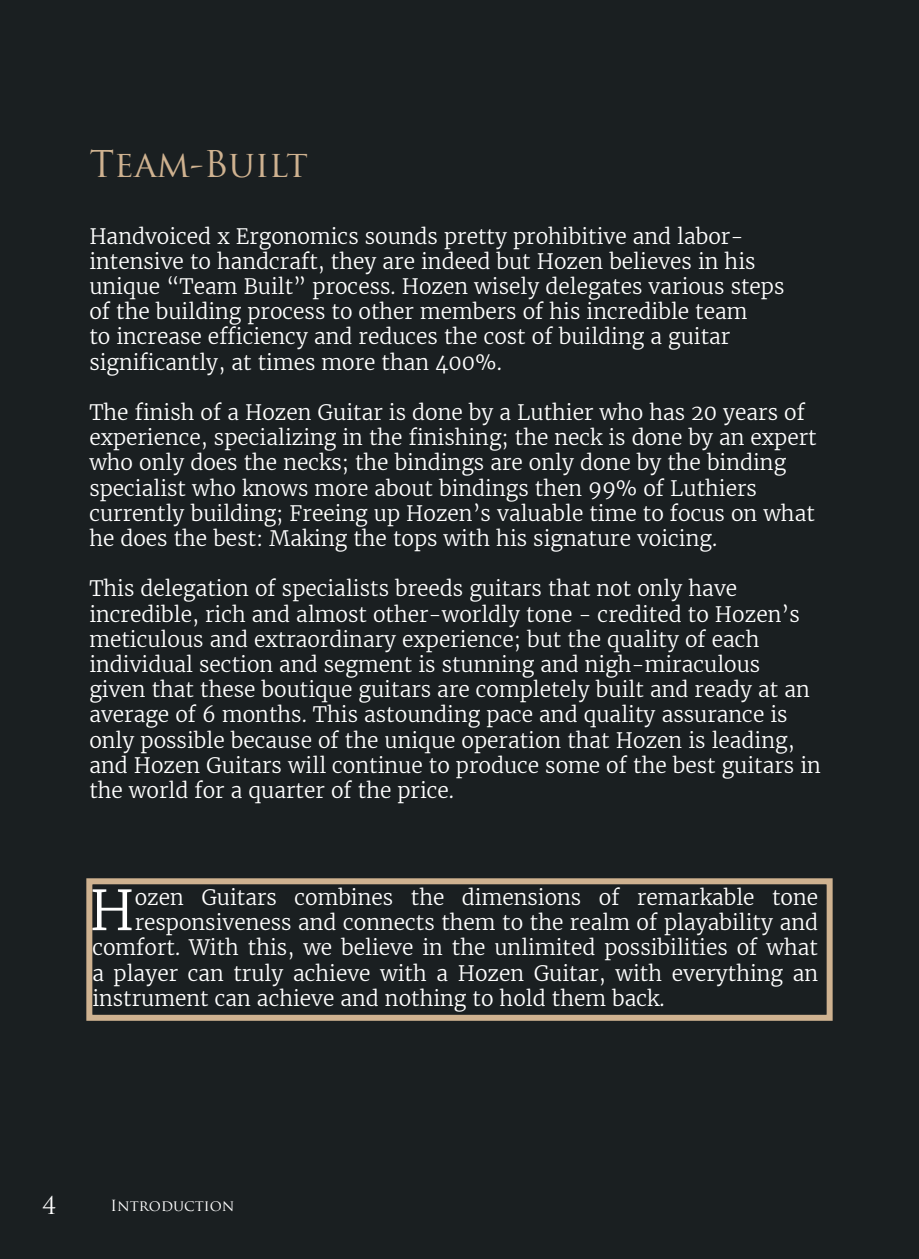
<style>
.page{position:relative;width:919px;height:1259px;background:#fff}
.page>*{position:absolute;margin:0;border:0;box-sizing:border-box;transform-origin:0 0}
.t1{font:300 54.9px "Merriweather";color:#fff}
.t2{font:36px "Trajan Pro";color:#cfb290}
.t3{font:24px "Trajan Pro";color:#fff}
.t4{font:300 21px/25.2px "Merriweather";color:#fff}
.t5{font:15px "Trajan Pro";color:#fff}
</style>
<div class="page">
<div style="left:0;top:0;width:918px;height:1259px;background:#1a1f21"></div>
<div style="left:86px;top:878px;width:746px;height:142px;border:6px solid #cfb290"></div>
<h2 class="t2" style="left:89px;top:141px;width:220px">Team-Built</h2>
<p class="t4" style="left:89px;top:223px;width:696px">Handvoiced x Ergonomics sounds pretty prohibitive and labor&shy;intensive to handcraft, they are indeed but Hozen believes in his unique “Team Built” process. Hozen wisely delegates various steps of the building process to other members of his incredible team<br>to increase efficiency and reduces the cost of building a guitar significantly, at times more than 400%.</p>
<p class="t4" style="left:89px;top:400px;width:728px">The finish of a Hozen Guitar is done by a Luthier who has 20 years of experience, specializing in the finishing; the neck is done by an expert who only does the necks; the bindings are only done by the binding specialist who knows more about bindings then 99% of Luthiers currently building; Freeing up Hozen’s valuable time to focus on what he does the best: Making the tops with his signature voicing.</p>
<p class="t4" style="left:89px;top:576px;width:733px">This delegation of specialists breeds guitars that not only have incredible, rich and almost other-worldly tone - credited to Hozen’s meticulous and extraordinary experience; but the quality of each individual section and segment is stunning and nigh-miraculous given that these boutique guitars are completely built and ready at an average of 6 months. This astounding pace and quality assurance is only possible because of the unique operation that Hozen is leading, and Hozen Guitars will continue to produce some of the best guitars in the world for a quarter of the price.</p>
<h1 class="t1" style="left:89px;top:876px;width:47px">H</h1>
<p class="t4" style="left:135px;top:885px;width:685px">ozen Guitars combines the dimensions of remarkable tone</p>
<p class="t4" style="left:135px;top:910px;width:685px">responsiveness and connects them to the realm of playability and</p>
<p class="t4" style="left:92px;top:935px;width:727px">comfort. With this, we believe in the unlimited possibilities of what</p>
<p class="t4" style="left:92px;top:960px;width:727px">a player can truly achieve with a Hozen Guitar, with everything an</p>
<p class="t4" style="left:92px;top:985px;width:573px">instrument can achieve and nothing to hold them back.</p>
<p class="t3" style="left:43px;top:1190px;width:15px">4</p>
<p class="t5" style="left:111px;top:1195px;width:125px">Introduction</p>
</div>
